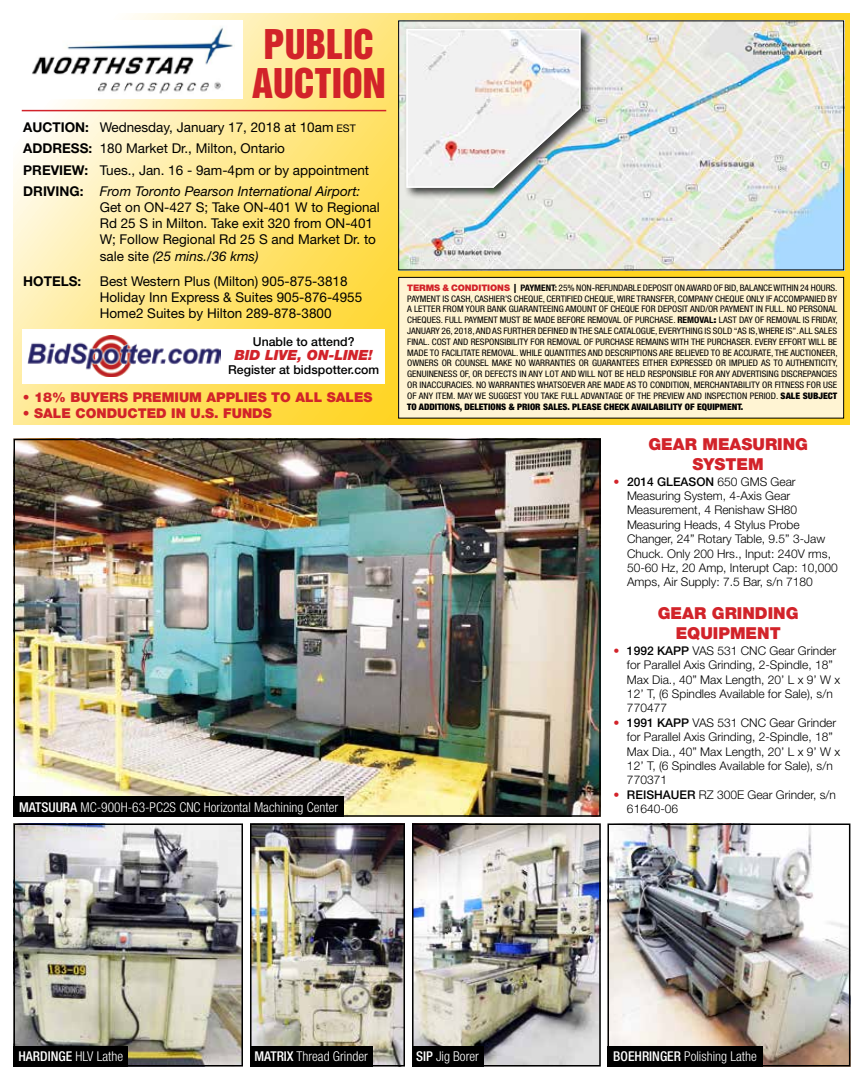
<style>
.page{position:relative;width:864px;height:1080px;background:#fff}
.page>*{position:absolute;margin:0;border:0;box-sizing:border-box;transform-origin:0 0}
.t1{font:37.5px/39px "Helvetica Inserat Cyr Upright";letter-spacing:-.005em;color:#d2232a;text-align:center}
.t2{font:900 16.5px/19.8px "Helvetica Neue";color:#d2232a;text-align:center}
.t3{font:italic 900 14.1px "Helvetica Neue";color:#d2232a}
.t4{font:13.5px/16.2px "Helvetica Neue";color:#000}
.t5{font:300 condensed 13.5px "Helvetica Neue";color:#fff}
.t6{font:900 13.5px "Helvetica Neue";color:#d2232a}
.t7{font:500 condensed 13.5px "Helvetica Neue";color:#fff}
.t8{font:700 13.5px "Helvetica Neue";color:#000}
.t9{font:500 12.3px "Helvetica Neue";color:#000}
.t10{font:300 12px/14.4px "Helvetica Neue";color:#000}
.t11{font:condensed 9px/10.8px "Helvetica Neue";color:#000;text-align:justify;scale:1.05 1}
.s1{font-weight:700}
.s2{font-size:10.5px}
.s3{font-style:italic}
.s4{font-weight:500}
.s5{font-weight:900;font-stretch:normal;color:#d2232a}
.s6{font-weight:900;font-stretch:normal}
.s7{font-weight:900}
.s8{color:#d2232a}
.s9{font-weight:300}
</style>
<div class="page">
<svg style="left:14px;top:14px;width:836px;height:411px;background:#fde482"></svg>
<img style="left:17px;top:442px;width:581px;height:372px">
<div style="left:14px;top:439px;width:587px;height:378px;border:2px solid #000"></div>
<img style="left:253px;top:827px;width:149px;height:236px">
<div style="left:250px;top:824px;width:155px;height:242px;border:2px solid #000"></div>
<img style="left:415px;top:827px;width:183px;height:236px">
<div style="left:412px;top:824px;width:189px;height:242px;border:2px solid #000"></div>
<img style="left:611px;top:827px;width:236px;height:236px">
<div style="left:608px;top:824px;width:242px;height:242px;border:2px solid #000"></div>
<img style="left:17px;top:827px;width:223px;height:236px">
<div style="left:14px;top:824px;width:229px;height:242px;border:2px solid #000"></div>
<div style="left:14px;top:1046px;width:114px;height:20px;background:#000"></div>
<div style="left:250px;top:1046px;width:122px;height:20px;background:#000"></div>
<div style="left:608px;top:1046px;width:155px;height:20px;background:#000"></div>
<div style="left:412px;top:1046px;width:71px;height:20px;background:#000"></div>
<div style="left:399px;top:277px;width:445px;height:141px;background:#fff4d3"></div>
<div style="left:398px;top:277px;width:446px;height:141px;border:1px solid #000"></div>
<div style="left:22px;top:329px;width:363px;height:54px;background:#fff"></div>
<img style="left:27px;top:335px;width:194px;height:41px">
<img style="left:400px;top:23px;width:442px;height:245px">
<div style="left:398px;top:21px;width:446px;height:249px;border:1px solid #000"></div>
<hr style="left:22px;top:110px;width:364px;height:1px;background:#d2232a">
<div style="left:23px;top:21px;width:220px;height:78px;background:#fff"></div>
<div style="left:14px;top:796px;width:330px;height:21px;background:#000"></div>
<img style="left:32px;top:27px;width:203px;height:67px">
<div style="left:403px;top:26px;width:190px;height:174px;background:#000;opacity:.75"></div>
<svg style="left:406px;top:28px;width:175px;height:161px"></svg>
<h1 class="t1" style="left:252px;top:25px;width:135px">PUBLIC<br>AUCTION</h1>
<h3 class="t4" style="left:23px;top:119px;width:334px"><span class="s1">AUCTION:</span> Wednesday, January 17, 2018 at 10am <span class="s2">EST</span></h3>
<h3 class="t4" style="left:23px;top:138px;width:347px;line-height:21.3px"><span class="s1">ADDRESS:</span> 180 Market Dr., Milton, Ontario<br><span class="s1">PREVIEW:</span> Tues., Jan. 16 - 9am-4pm or by appointment<br><span class="s1">DRIVING:</span> <span class="s3">From Toronto Pearson International Airport:</span></h3>
<h3 class="t4" style="left:100px;top:199px;width:282px">Get on ON-427 S; Take ON-401 W to Regional Rd 25 S in Milton. Take exit 320 from ON-401<br>W; Follow Regional Rd 25 S and Market Dr. to sale site <span class="s3">(25 mins./36 kms)</span></h3>
<h3 class="t8" style="left:23px;top:273px;width:60px">HOTELS:</h3>
<h3 class="t4" style="left:100px;top:273px;width:264px">Best Western Plus (Milton) 905-875-3818<br>Holiday Inn Express &amp; Suites 905-876-4955<br>Home2 Suites by Hilton 289-878-3800</h3>
<h3 class="t9" style="left:253px;top:334px;width:103px">Unable to attend?</h3>
<h3 class="t3" style="left:234px;top:346px;width:140px">BID LIVE, ON-LINE!</h3>
<h3 class="t9" style="left:228px;top:363px;width:152px">Register at bidspotter.com</h3>
<h3 class="t6" style="left:23px;top:389px;width:351px">• 18% BUYERS PREMIUM APPLIES TO ALL SALES</h3>
<h3 class="t6" style="left:23px;top:406px;width:250px">• SALE CONDUCTED IN U.S. FUNDS</h3>
<h3 class="t5" style="left:19px;top:799px;width:321px"><span class="s4">MATSUURA</span> MC-900H-63-PC2S CNC Horizontal Machining Center</h3>
<p class="t11" style="left:407px;top:282px;width:411px"><span class="s5">TERMS &amp; CONDITIONS</span> <span class="s6">|</span> <span class="s1">PAYMENT:</span> 25% NON-REFUNDABLE DEPOSIT ON AWARD OF BID, BALANCE WITHIN 24 HOURS.<br>PAYMENT IS CASH, CASHIER’S CHEQUE, CERTIFIED CHEQUE, WIRE TRANSFER, COMPANY CHEQUE ONLY IF ACCOMPANIED BY A LETTER FROM YOUR BANK GUARANTEEING AMOUNT OF CHEQUE FOR DEPOSIT AND/OR PAYMENT IN FULL. NO PERSONAL CHEQUES. FULL PAYMENT MUST BE MADE BEFORE REMOVAL OF PURCHASE. <span class="s1">REMOVAL</span><span class="s6">:</span> LAST DAY OF REMOVAL IS FRIDAY, JANUARY 26, 2018, AND AS FURTHER DEFINED IN THE SALE CATALOGUE, EVERYTHING IS SOLD “AS IS, WHERE IS”. ALL SALES FINAL. COST AND RESPONSIBILITY FOR REMOVAL OF PURCHASE REMAINS WITH THE PURCHASER. EVERY EFFORT WILL BE MADE TO FACILITATE REMOVAL. WHILE QUANTITIES AND DESCRIPTIONS ARE BELIEVED TO BE ACCURATE, THE AUCTIONEER, OWNERS OR COUNSEL MAKE NO WARRANTIES OR GUARANTEES EITHER EXPRESSED OR IMPLIED AS TO AUTHENTICITY, GENUINENESS OF, OR DEFECTS IN ANY LOT AND WILL NOT BE HELD RESPONSIBLE FOR ANY ADVERTISING DISCREPANCIES OR INACCURACIES. NO WARRANTIES WHATSOEVER ARE MADE AS TO CONDITION, MERCHANTABILITY OR FITNESS FOR USE OF ANY ITEM. MAY WE SUGGEST YOU TAKE FULL ADVANTAGE OF THE PREVIEW AND INSPECTION PERIOD. <span class="s7">SALE SUBJECT TO ADDITIONS, DELETIONS &amp; PRIOR SALES. PLEASE CHECK AVAILABILITY OF EQUIPMENT.</span></p>
<h2 class="t2" style="left:648px;top:434px;width:161px">GEAR MEASURING<br>SYSTEM</h2>
<p class="t10" style="left:627px;top:474px;width:212px;text-indent:-14px"><span class="s8">•</span> <span class="s4">2014 GLEASON</span> 650 GMS Gear Measuring System, 4-Axis Gear Measurement, 4 Renishaw SH80<br>Measuring Heads, 4 Stylus Probe Changer, 24” Rotary Table, 9.5” 3-Jaw Chuck. Only 200 Hrs., Input: 240V rms, 50-60 Hz, 20 Amp, Interupt Cap: 10,000<br>Amps, Air Supply: 7.5 Bar, s/n 7180</p>
<h2 class="t2" style="left:658px;top:603px;width:142px">GEAR GRINDING<br>EQUIPMENT</h2>
<h3 class="t10" style="left:627px;top:643px;width:215px;text-indent:-14px"><span class="s8">•</span> <span class="s4">1992 KAPP</span> VAS 531 CNC Gear Grinder for Parallel Axis Grinding, 2-Spindle, 18”<br>Max Dia., 40” Max Length, 20’ L x 9’ W x<br>12’ T, (6 Spindles Available for Sale), s/n<br>770477</h3>
<h3 class="t10" style="left:627px;top:715px;width:215px;text-indent:-14px"><span class="s8">•</span> <span class="s4">1991 KAPP</span> VAS 531 CNC Gear Grinder for Parallel Axis Grinding, 2-Spindle, 18”<br>Max Dia., 40” Max Length, 20’ L x 9’ W x<br>12’ T, (6 Spindles Available for Sale), s/n<br>770371</h3>
<h3 class="t10" style="left:627px;top:787px;width:210px;text-indent:-14px"><span class="s8">•</span> <span class="s4">REISHAUER</span> RZ 300E Gear Grinder, s/n<br>61640-06</h3>
<h3 class="t7" style="left:18px;top:1049px;width:106px">HARDINGE <span class="s9">HLV Lathe</span></h3>
<h3 class="t5" style="left:254px;top:1049px;width:115px"><span class="s4">MATRIX</span> Thread Grinder</h3>
<h3 class="t5" style="left:416px;top:1049px;width:64px"><span class="s4">SIP</span> Jig Borer</h3>
<h3 class="t5" style="left:613px;top:1049px;width:145px"><span class="s4">BOEHRINGER</span> Polishing Lathe</h3>
</div>
